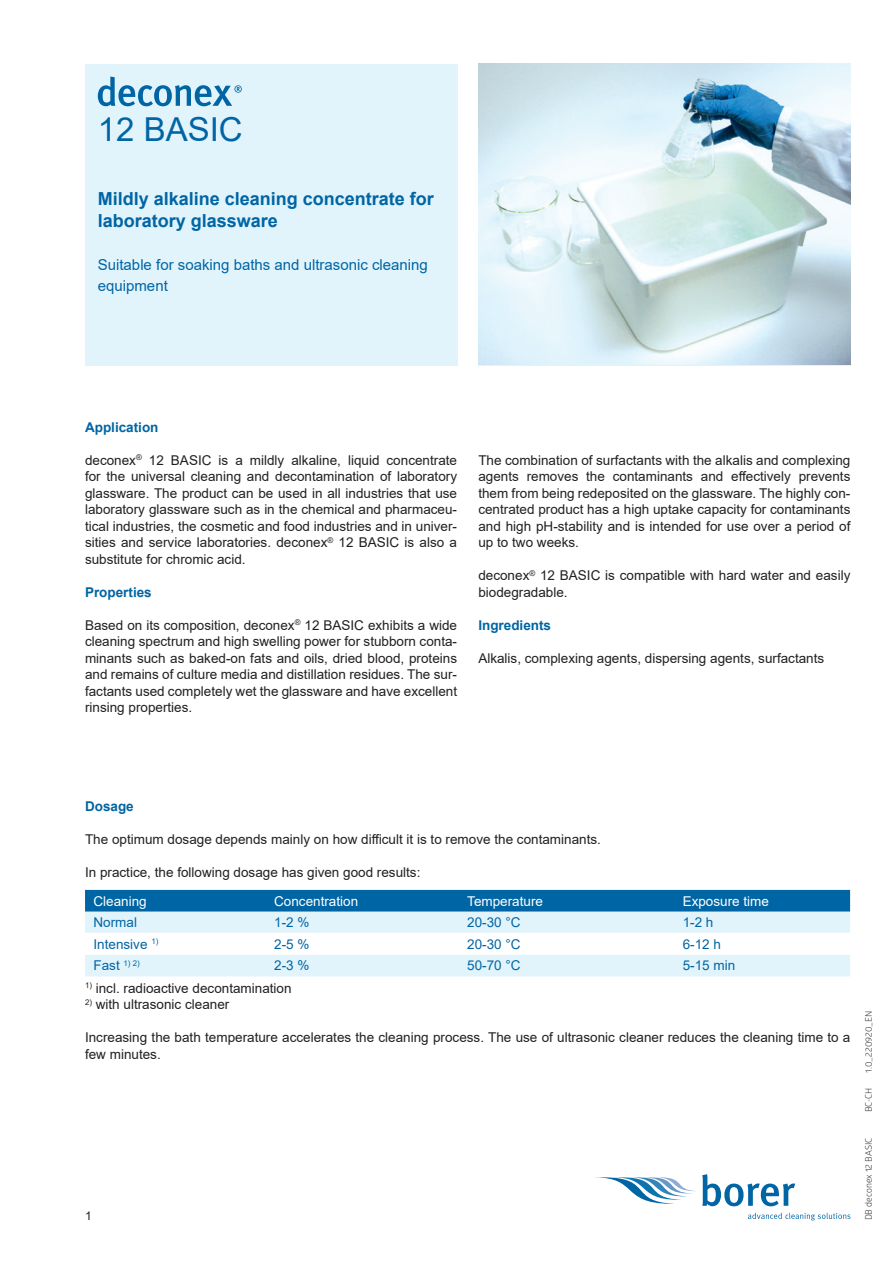
<style>
.page{position:relative;width:893px;height:1263px;background:#fff}
.page>*{position:absolute;margin:0;border:0;box-sizing:border-box;transform-origin:0 0}
.t1{font:33px "Arial";color:#0065a4}
.t2{font:700 18px/21.6px "Arial";color:#0065a4}
.t3{font:15px/21px "Arial";color:#0065a4}
.t4{font:13.5px/16.5px "Arial";color:#231f20;text-align:justify}
.t5{font:13.5px "Arial";color:#0065a4}
.t6{font:13.5px "Arial";color:#fff}
.t7{font:700 13.5px "Arial";color:#0065a4}
.t8{font:12px "Arial";color:#231f20}
.t9{font:9px "Glober";color:#231f20}
</style>
<div class="page">
<div style="left:85px;top:64px;width:372px;height:302px;background:#e1f4fc"></div>
<svg style="left:98px;top:77px;width:144px;height:29px"></svg>
<svg style="left:595px;top:1174px;width:200px;height:32px"></svg>
<svg style="left:748px;top:1213px;width:102px;height:7px"></svg>
<img style="left:478px;top:64px;width:372px;height:301px">
<div style="left:85px;top:890px;width:765px;height:22px;background:#0065a4"></div>
<div style="left:85px;top:912px;width:765px;height:64px;background:#e1f4fc"></div>
<svg style="left:85px;top:933px;width:765px;height:22px"></svg>
<h1 class="t1" style="left:98px;top:107px;width:146px">12 BASIC</h1>
<h2 class="t2" style="left:98px;top:188px;width:338px">Mildly alkaline cleaning concentrate for laboratory glassware</h2>
<p class="t3" style="left:98px;top:254px;width:332px">Suitable for soaking baths and ultrasonic cleaning equipment</p>
<p class="t7" style="left:85px;top:417px;width:75px">Application</p>
<p class="t4" style="left:85px;top:451px;width:374px">deconex<sup>®</sup> 12 BASIC is a mildly alkaline, liquid concentrate for the universal cleaning and decontamination of laboratory glassware. The product can be used in all industries that use laboratory glassware such as in the chemical and pharmaceu&shy;tical industries, the cosmetic and food industries and in univer&shy;sities and service laboratories. deconex<sup>®</sup> 12 BASIC is also a substitute for chromic acid.</p>
<p class="t7" style="left:85px;top:582px;width:68px">Properties</p>
<p class="t4" style="left:85px;top:616px;width:374px">Based on its composition, deconex<sup>®</sup> 12 BASIC exhibits a wide cleaning spectrum and high swelling power for stubborn conta&shy;minants such as baked-on fats and oils, dried blood, proteins and remains of culture media and distillation residues. The sur&shy;factants used completely wet the glassware and have excellent rinsing properties.</p>
<p class="t4" style="left:478px;top:451px;width:374px">The combination of surfactants with the alkalis and complexing agents removes the contaminants and effectively prevents them from being redeposited on the glassware. The highly con&shy;centrated product has a high uptake capacity for contaminants and high pH-stability and is intended for use over a period of up to two weeks.</p>
<p class="t4" style="left:478px;top:567px;width:374px">deconex<sup>®</sup> 12 BASIC is compatible with hard water and easily biodegradable.</p>
<p class="t7" style="left:478px;top:615px;width:74px">Ingredients</p>
<p class="t4" style="left:478px;top:649px;width:347px">Alkalis, complexing agents, dispersing agents, surfactants</p>
<p class="t7" style="left:85px;top:797px;width:50px">Dosage</p>
<p class="t4" style="left:85px;top:831px;width:517px">The optimum dosage depends mainly on how difficult it is to remove the contaminants.</p>
<p class="t4" style="left:85px;top:864px;width:337px">In practice, the following dosage has given good results:</p>
<p class="t6" style="left:94px;top:892px;width:55px">Cleaning</p>
<p class="t6" style="left:274px;top:892px;width:86px">Concentration</p>
<p class="t6" style="left:467px;top:892px;width:77px">Temperature</p>
<p class="t6" style="left:683px;top:892px;width:88px">Exposure time</p>
<p class="t5" style="left:94px;top:913px;width:45px">Normal</p>
<p class="t5" style="left:274px;top:913px;width:37px">1-2 %</p>
<p class="t5" style="left:467px;top:913px;width:55px">20-30 °C</p>
<p class="t5" style="left:683px;top:913px;width:32px">1-2 h</p>
<p class="t5" style="left:94px;top:934px;width:66px">Intensive <sup>1)</sup></p>
<p class="t5" style="left:274px;top:934px;width:37px">2-5 %</p>
<p class="t5" style="left:467px;top:934px;width:55px">20-30 °C</p>
<p class="t5" style="left:683px;top:934px;width:40px">6-12 h</p>
<p class="t5" style="left:94px;top:956px;width:48px">Fast <sup>1)</sup> <sup>2)</sup></p>
<p class="t5" style="left:274px;top:956px;width:37px">2-3 %</p>
<p class="t5" style="left:467px;top:956px;width:55px">50-70 °C</p>
<p class="t5" style="left:683px;top:956px;width:54px">5-15 min</p>
<p class="t4" style="left:85px;top:979px;width:208px"><sup>1)</sup> incl. radioactive decontamination</p>
<p class="t4" style="left:85px;top:996px;width:146px"><sup>2)</sup> with ultrasonic cleaner</p>
<p class="t4" style="left:85px;top:1029px;width:767px">Increasing the bath temperature accelerates the cleaning process. The use of ultrasonic cleaner reduces the cleaning time to a few minutes.</p>
<p class="t8" style="left:85px;top:1208px;width:8px">1</p>
<p class="t9" style="left:862px;top:1073px;width:64px;rotate:-90deg">1.0_220920_EN</p>
<p class="t9" style="left:862px;top:1112px;width:26px;rotate:-90deg">BC-CH</p>
<p class="t9" style="left:862px;top:1220px;width:84px;rotate:-90deg">DB deconex 12 BASIC</p>
</div>
